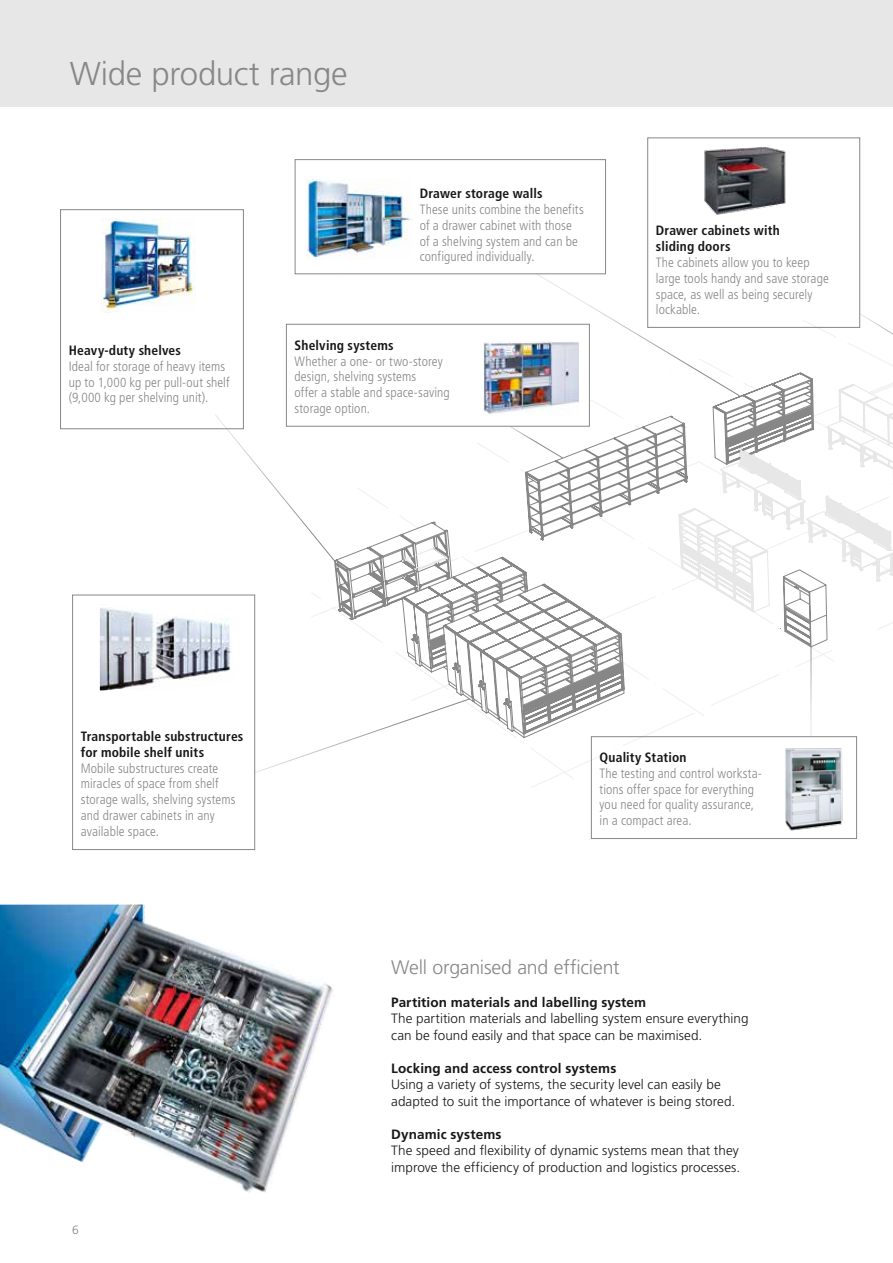
<style>
.page{position:relative;width:893px;height:1263px;background:#fff}
.page>*{position:absolute;margin:0;border:0;box-sizing:border-box;transform-origin:0 0}
.t1{font:300 33px "Frutiger LT Std";letter-spacing:-.015em;color:#868786}
.t2{font:300 19.5px "Frutiger LT Std";letter-spacing:-.01em;color:#868786}
.t3{font:300 condensed 13.5px/15.8px "Frutiger LT Std";letter-spacing:.005em;color:#868786}
.t4{font:300 13.5px/16.5px "Frutiger LT Std";letter-spacing:.005em;color:#181716}
.t5{font:700 condensed 13.5px/15.8px "Frutiger LT Std";letter-spacing:.015em;color:#181716}
.t6{font:700 13.5px "Frutiger LT Std";letter-spacing:.01em;color:#181716}
.t7{font:300 12px "Frutiger LT Std";color:#868786}
.s1{font-size:13.2px}
</style>
<div class="page">
<div style="left:0;top:0;width:893px;height:106px;background:#e7e7e7"></div>
<img style="left:0;top:904px;width:333px;height:289px">
<svg style="left:214px;top:106px;width:679px;height:667px"></svg>
<div style="left:60px;top:209px;width:184px;height:220px;border:1px solid #868786"></div>
<div style="left:647px;top:138px;width:213px;height:190px;border:1px solid #868786"></div>
<div style="left:295px;top:159px;width:311px;height:115px;border:1px solid #868786"></div>
<div style="left:591px;top:736px;width:266px;height:103px;border:1px solid #868786"></div>
<div style="left:72px;top:595px;width:183px;height:255px;border:1px solid #868786"></div>
<img style="left:306px;top:179px;width:107px;height:81px">
<img style="left:101px;top:219px;width:95px;height:93px">
<img style="left:702px;top:145px;width:85px;height:70px">
<div style="left:286px;top:324px;width:304px;height:102px;border:1px solid #868786"></div>
<img style="left:783px;top:743px;width:65px;height:88px">
<img style="left:483px;top:342px;width:96px;height:73px">
<img style="left:100px;top:603px;width:135px;height:87px">
<h1 class="t1" style="left:70px;top:55px;width:279px">Wide product range</h1>
<p class="t5" style="left:420px;top:186px;width:124px">Drawer storage walls</p>
<p class="t3" style="left:420px;top:202px;width:165px">These units combine the benefits of a drawer cabinet with those of a shelving system and can be configured individually.</p>
<p class="t5" style="left:69px;top:343px;width:114px">Heavy-duty shelves</p>
<p class="t3" style="left:69px;top:359px;width:162px">Ideal for storage of heavy items up to <span class="s1">1,000</span> kg per pull-out shelf (<span class="s1">9,000</span> kg per shelving unit).</p>
<p class="t5" style="left:295px;top:337px;width:101px">Shelving systems</p>
<p class="t3" style="left:295px;top:353px;width:157px">Whether a one- or two-storey design, shelving systems<br>offer a stable and space-saving storage option.</p>
<p class="t5" style="left:656px;top:223px;width:125px">Drawer cabinets with sliding doors</p>
<p class="t3" style="left:656px;top:255px;width:174px">The cabinets allow you to keep large tools handy and save storage space, as well as being securely lockable.</p>
<p class="t5" style="left:81px;top:728px;width:164px">Transportable substructures for mobile shelf units</p>
<p class="t3" style="left:81px;top:760px;width:156px">Mobile substructures create miracles of space from shelf storage walls, shelving systems and drawer cabinets in any available space.</p>
<p class="t5" style="left:600px;top:749px;width:88px">Quality Station</p>
<p class="t3" style="left:600px;top:765px;width:164px">The testing and control worksta&shy;tions offer space for everything you need for quality assurance, in a compact area.</p>
<p class="t7" style="left:72px;top:1223px;width:8px">6</p>
<h2 class="t2" style="left:391px;top:956px;width:230px">Well organised and efficient</h2>
<p class="t6" style="left:391px;top:994px;width:257px">Partition materials and labelling system</p>
<p class="t4" style="left:391px;top:1010px;width:359px">The partition materials and labelling system ensure everything can be found easily and that space can be maximised.</p>
<p class="t6" style="left:391px;top:1060px;width:227px">Locking and access control systems</p>
<p class="t4" style="left:391px;top:1076px;width:346px">Using a variety of systems, the security level can easily be adapted to suit the importance of whatever is being stored.</p>
<p class="t6" style="left:391px;top:1126px;width:112px">Dynamic systems</p>
<p class="t4" style="left:391px;top:1142px;width:351px">The speed and flexibility of dynamic systems mean that they improve the efficiency of production and logistics processes.</p>
</div>
